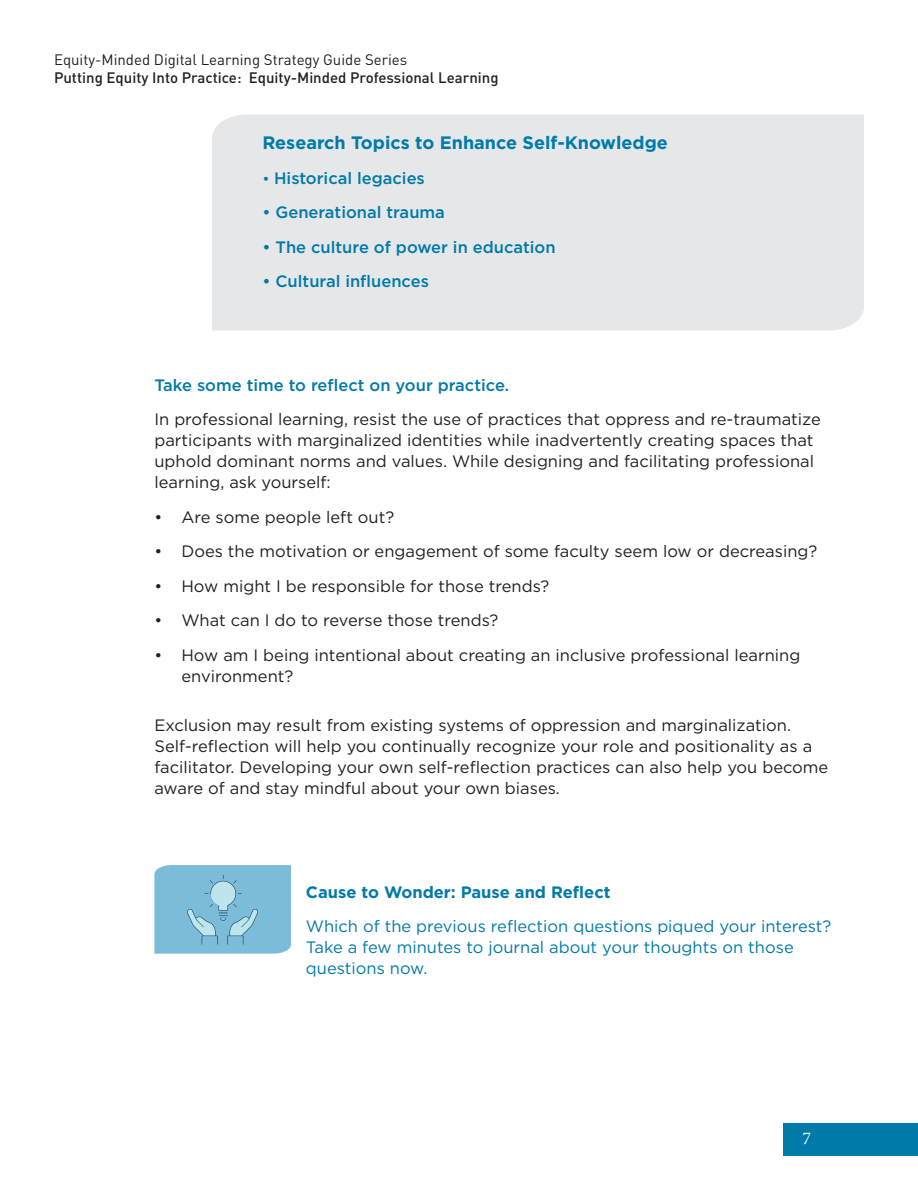
<style>
.page{position:relative;width:918px;height:1188px;background:#fff}
.page>*{position:absolute;margin:0;border:0;box-sizing:border-box;transform-origin:0 0}
.t1{font:700 18px "Gotham";color:#007aa9}
.t2{font:18px "Minion Pro";color:#fff}
.t3{font:16.5px/21px "Gotham";color:#231f20}
.t4{font:500 16.5px "Gotham";color:#007aa9}
.t5{font:16.5px/21px "Gotham";color:#007aa9}
.t6{font:700 16.5px "Gotham";color:#007aa9}
.t7{font:500 15px/18px "DINOT";color:#231f20}
.s1{font-weight:400}
.s2{font-weight:400;font-size:15px}
</style>
<div class="page">
<div style="left:212px;top:114px;width:652px;height:216px;background:#e6e7e9"></div>
<div style="left:783px;top:1123px;width:135px;height:33px;background:#007aa9"></div>
<div style="left:154px;top:865px;width:137px;height:89px;background:#7bbcd9"></div>
<img style="left:175px;top:865px;width:96px;height:89px">
<p class="t7" style="left:54px;top:51px;width:446px"><span class="s1">Equity-Minded Digital Learning Strategy Guide Series<br></span>Putting Equity Into Practice: Equity-Minded Professional Learning</p>
<p class="t1" style="left:262px;top:131px;width:407px">Research Topics to Enhance Self-Knowledge</p>
<p class="t4" style="left:262px;top:167px;width:164px"><span class="s2">•</span> Historical legacies</p>
<p class="t4" style="left:262px;top:202px;width:184px">• Generational trauma</p>
<p class="t4" style="left:262px;top:236px;width:295px">• The culture of power in education</p>
<p class="t4" style="left:262px;top:271px;width:168px">• Cultural influences</p>
<p class="t4" style="left:154px;top:374px;width:356px">Take some time to reflect on your practice.</p>
<p class="t3" style="left:154px;top:409px;width:668px">In professional learning, resist the use of practices that oppress and re-traumatize participants with marginalized identities while inadvertently creating spaces that uphold dominant norms and values. While designing and facilitating professional learning, ask yourself:</p>
<p class="t3" style="left:154px;top:506px;width:241px">• Are some people left out?</p>
<p class="t3" style="left:154px;top:541px;width:664px">• Does the motivation or engagement of some faculty seem low or decreasing?</p>
<p class="t3" style="left:154px;top:575px;width:396px">• How might I be responsible for those trends?</p>
<p class="t3" style="left:154px;top:610px;width:345px">• What can I do to reverse those trends?</p>
<p class="t3" style="left:181px;top:644px;width:620px;text-indent:-27px">• How am I being intentional about creating an inclusive professional learning environment?</p>
<p class="t3" style="left:154px;top:715px;width:675px">Exclusion may result from existing systems of oppression and marginalization.<br>Self-reflection will help you continually recognize your role and positionality as a facilitator. Developing your own self-reflection practices can also help you become aware of and stay mindful about your own biases.</p>
<p class="t6" style="left:306px;top:881px;width:306px">Cause to Wonder: Pause and Reflect</p>
<p class="t5" style="left:306px;top:916px;width:527px">Which of the previous reflection questions piqued your interest?<br>Take a few minutes to journal about your thoughts on those questions now.</p>
<p class="t2" style="left:802px;top:1126px;width:10px">7</p>
</div>
